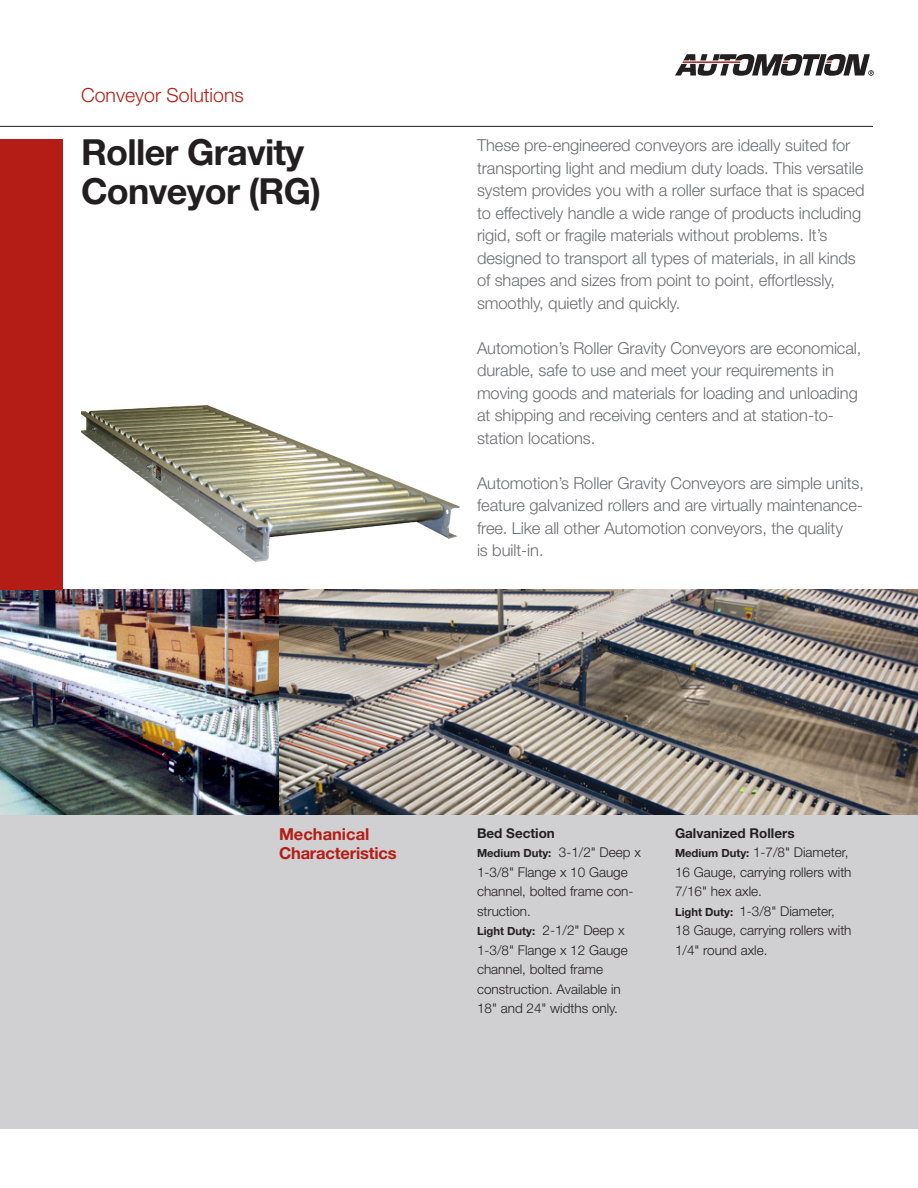
<style>
.page{position:relative;width:918px;height:1188px;background:#fff}
.page>*{position:absolute;margin:0;border:0;box-sizing:border-box;transform-origin:0 0}
.t1{font:700 36px/39px "Helvetica Neue LT Std";letter-spacing:-.02em;color:#231f20}
.Category_Head{font:300 19.5px "Helvetica Neue LT Std";color:#b41d15}
.Copy_-_Intro{font:300 16.5px/22.5px "Helvetica Neue LT Std";letter-spacing:-.005em;color:#6c6d70}
.B_head{font:700 16.5px "Helvetica Neue LT Std";letter-spacing:-.01em;color:#b41d15}
.Copy___Spec{font:300 13.5px/19.5px "Helvetica Neue LT Std";color:#231f20}
.C_Head{font:700 13.5px "Helvetica Neue LT Std";color:#231f20}
.Copy___Spec-2{font:700 11.25px "Helvetica Neue LT Std";color:#231f20}
.s1{font-weight:300;font-size:13.5px}
.s2{font-weight:700;font-size:11.25px}
</style>
<div class="page">
<svg style="left:675px;top:54px;width:199px;height:22px"></svg>
<div style="left:0;top:590px;width:918px;height:540px;background:#d0d0d3"></div>
<hr style="left:0;top:126px;width:873px;height:1px;background:#231f20">
<img style="left:0;top:590px;width:279px;height:224px">
<img style="left:279px;top:590px;width:639px;height:224px">
<div style="left:0;top:139px;width:63px;height:451px;background:#b41d15"></div>
<img style="left:81px;top:405px;width:379px;height:157px">
<p class="Category_Head" style="left:81px;top:84px;width:164px">Conveyor Solutions</p>
<p class="t1" style="left:81px;top:132px;width:242px">Roller Gravity<br>Conveyor (RG)</p>
<p class="Copy_-_Intro" style="left:477px;top:134px;width:389px">These pre-engineered conveyors are ideally suited for transporting light and medium duty loads. This versatile system provides you with a roller surface that is spaced to effectively handle a wide range of products including rigid, soft or fragile materials without problems. It’s designed to transport all types of materials, in all kinds of shapes and sizes from point to point, effortlessly, smoothly, quietly and quickly.</p>
<p class="Copy_-_Intro" style="left:477px;top:336px;width:386px">Automotion’s Roller Gravity Conveyors are economical, durable, safe to use and meet your requirements in moving goods and materials for loading and unloading at shipping and receiving centers and at station-to&shy;station locations.</p>
<p class="Copy_-_Intro" style="left:477px;top:471px;width:389px">Automotion’s Roller Gravity Conveyors are simple units, feature galvanized rollers and are virtually maintenance&shy;free. Like all other Automotion conveyors, the quality<br>is built-in.</p>
<p class="B_head" style="left:279px;top:824px;width:92px">Mechanical</p>
<p class="B_head" style="left:279px;top:843px;width:119px">Characteristics</p>
<p class="C_Head" style="left:477px;top:824px;width:80px">Bed Section</p>
<p class="Copy___Spec-2" style="left:477px;top:846px;width:165px">Medium Duty: <span class="s1">3-1/2" Deep x</span></p>
<p class="Copy___Spec" style="left:477px;top:862px;width:158px">1-3/8" Flange x 10 Gauge channel, bolted frame con&shy;struction.</p>
<p class="Copy___Spec" style="left:477px;top:920px;width:152px"><span class="s2">Light Duty:</span> 2-1/2" Deep x<br>1-3/8" Flange x 12 Gauge channel, bolted frame construction. Available in<br>18" and 24" widths only.</p>
<p class="C_Head" style="left:675px;top:824px;width:121px">Galvanized Rollers</p>
<p class="Copy___Spec" style="left:675px;top:842px;width:178px"><span class="s2">Medium Duty:</span> 1-7/8" Diameter,<br>16 Gauge, carrying rollers with<br>7/16" hex axle.</p>
<p class="Copy___Spec" style="left:675px;top:901px;width:178px"><span class="s2">Light Duty:</span> 1-3/8" Diameter,<br>18 Gauge, carrying rollers with<br>1/4" round axle.</p>
</div>
